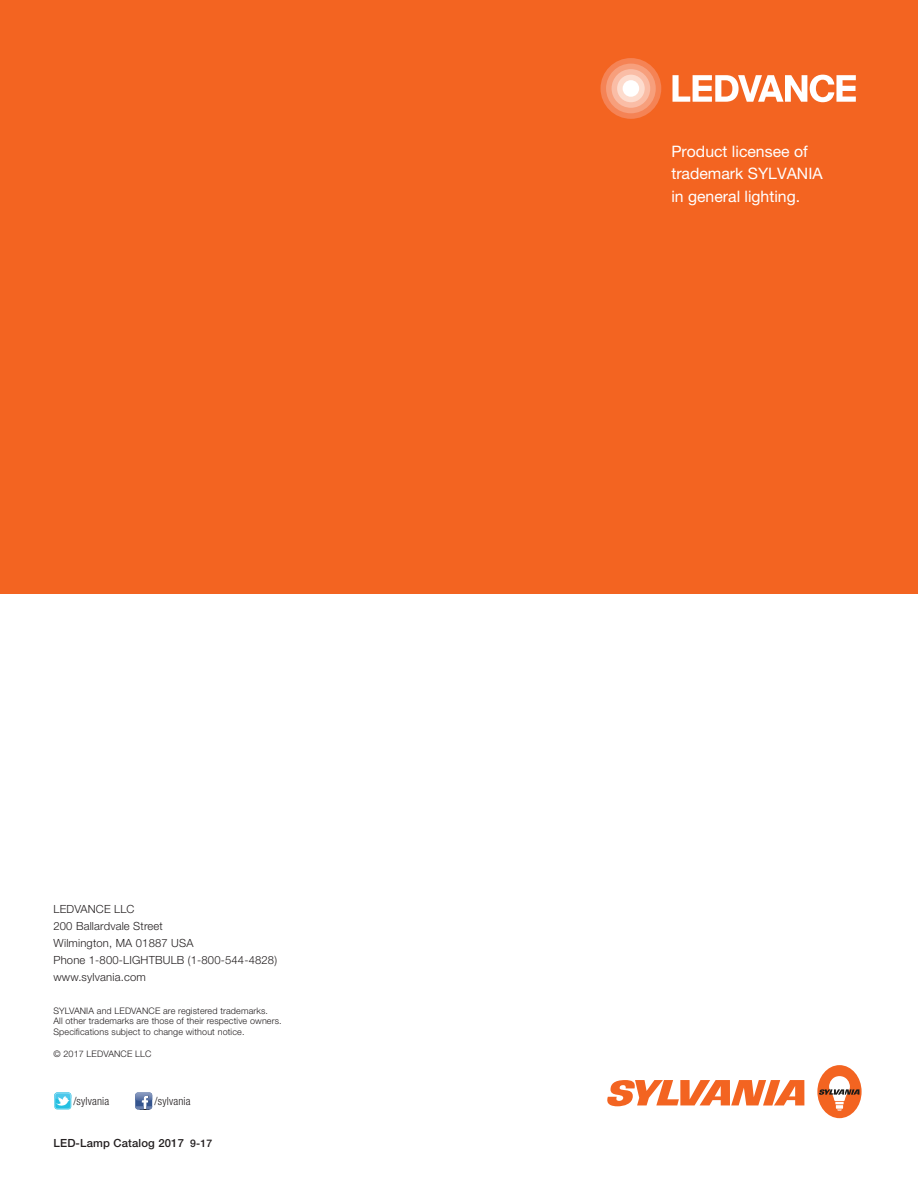
<style>
.page{position:relative;width:918px;height:1188px;background:#fff}
.page>*{position:absolute;margin:0;border:0;box-sizing:border-box;transform-origin:0 0}
.t1{font:15.75px/22.5px "Helvetica Neue LT Pro";color:#fff}
.t2{font:300 11.25px/17px "Helvetica Neue LT Pro";letter-spacing:.015em;color:#231f20}
.t3{font:500 11.25px "Helvetica Neue LT Pro";letter-spacing:.015em;color:#231f20}
.t4{font:300 condensed 11.25px "Helvetica Neue LT Pro";letter-spacing:.015em;color:#231f20}
.t5{font:300 9px/10.5px "Helvetica Neue LT Pro";letter-spacing:.015em;color:#231f20}
.s1{font-size:10.5px}
</style>
<div class="page">
<div style="left:0;top:0;width:918px;height:594px;background:#f36421"></div>
<svg style="left:54px;top:1092px;width:17px;height:17px"></svg>
<svg style="left:135px;top:1092px;width:17px;height:17px"></svg>
<svg style="left:607px;top:1080px;width:197px;height:26px"></svg>
<div style="left:817px;top:1065px;width:45px;height:53px;background:#f36421;border-radius:50%"></div>
<svg style="left:819px;top:1076px;width:40px;height:35px"></svg>
<svg style="left:673px;top:75px;width:183px;height:27px"></svg>
<div style="left:601px;top:58px;width:60px;height:61px;background:#f58355;border-radius:50%"></div>
<div style="left:606px;top:64px;width:50px;height:49px;background:#f79f7c;border-radius:50%"></div>
<div style="left:612px;top:69px;width:38px;height:39px;background:#fabda6;border-radius:50%"></div>
<div style="left:617px;top:75px;width:28px;height:27px;background:#fddcce;border-radius:50%"></div>
<div style="left:623px;top:80px;width:16px;height:17px;background:#fff;border-radius:50%"></div>
<p class="t2" style="left:53px;top:900px;width:225px">LEDVANCE LLC<br>200 Ballardvale Street<br>Wilmington, MA 01887 USA<br>Phone 1-800-LIGHTBULB (1-800-544-4828) www.sylvania.com</p>
<p class="t5" style="left:53px;top:1005px;width:230px">SYLVANIA and LEDVANCE are registered trademarks.<br>All other trademarks are those of their respective owners.<br>Specifications subject to change without notice.</p>
<p class="t5" style="left:53px;top:1049px;width:100px">© 2017 LEDVANCE LLC</p>
<p class="t4" style="left:73px;top:1095px;width:37px">/sylvania</p>
<p class="t4" style="left:155px;top:1095px;width:37px">/sylvania</p>
<p class="t3" style="left:53px;top:1137px;width:160px">LED-Lamp Catalog 2017 <span class="s1">9-17</span></p>
<h1 class="t1" style="left:671px;top:140px;width:153px">Product licensee of trademark SYLVANIA in general lighting.</h1>
</div>
